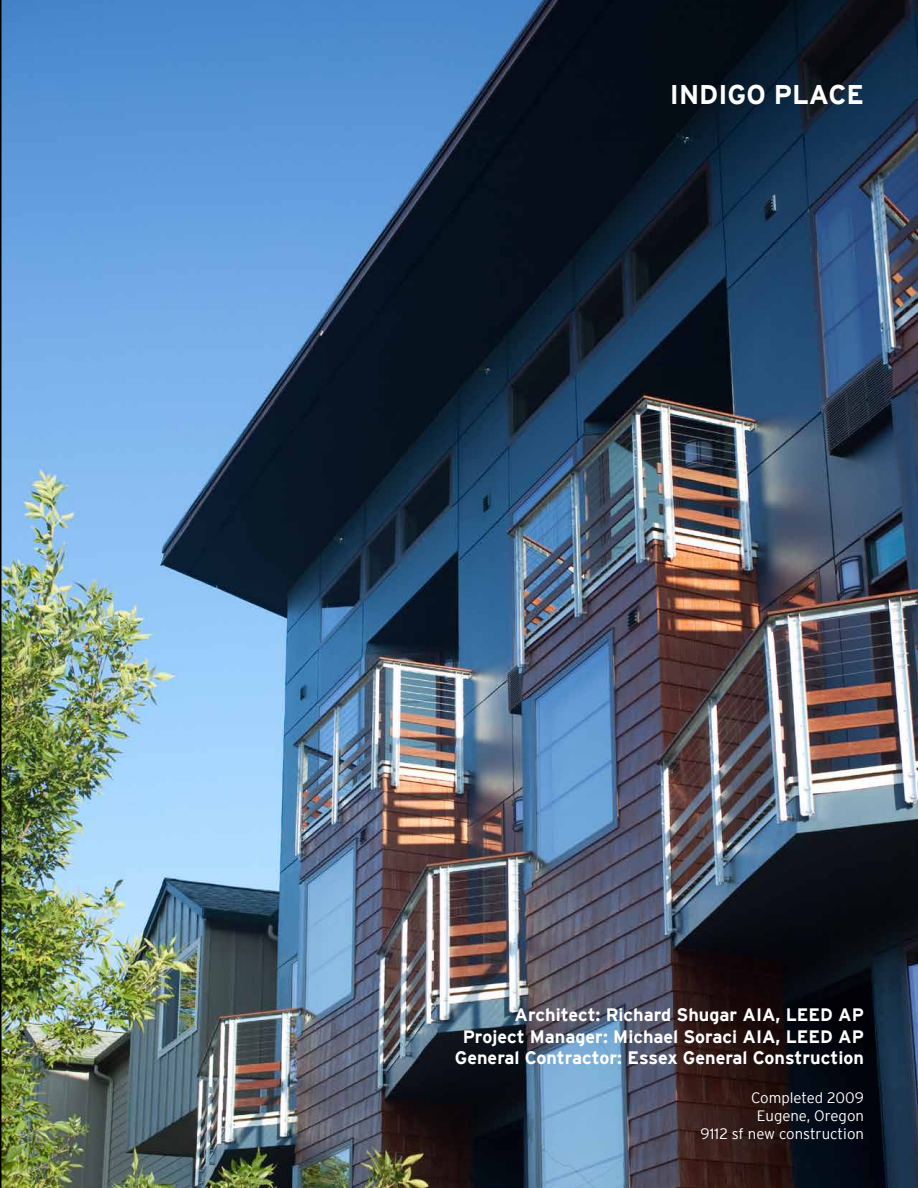
<style>
.page{position:relative;width:918px;height:1188px;background:#fff}
.page>*{position:absolute;margin:0;border:0;box-sizing:border-box;transform-origin:0 0}
.t1{font:700 27px "Interstate";color:#fff}
.t2{font:700 18px/21.6px "Interstate";color:#fff;text-align:right}
.t3{font:300 15px/18px "Interstate";color:#fff;text-align:right}
</style>
<div class="page">
<img style="left:0;top:0;width:918px;height:1188px">
<h1 class="t1" style="left:670px;top:79px;width:196px">INDIGO PLACE</h1>
<p class="t2" style="left:455px;top:1004px;width:411px">Architect: Richard Shugar AIA, LEED AP<br>Project Manager: Michael Soraci AIA, LEED AP<br>General Contractor: Essex General Construction</p>
<p class="t3" style="left:701px;top:1089px;width:165px">Completed 2009<br>Eugene, Oregon<br>9112 sf new construction</p>
</div>
